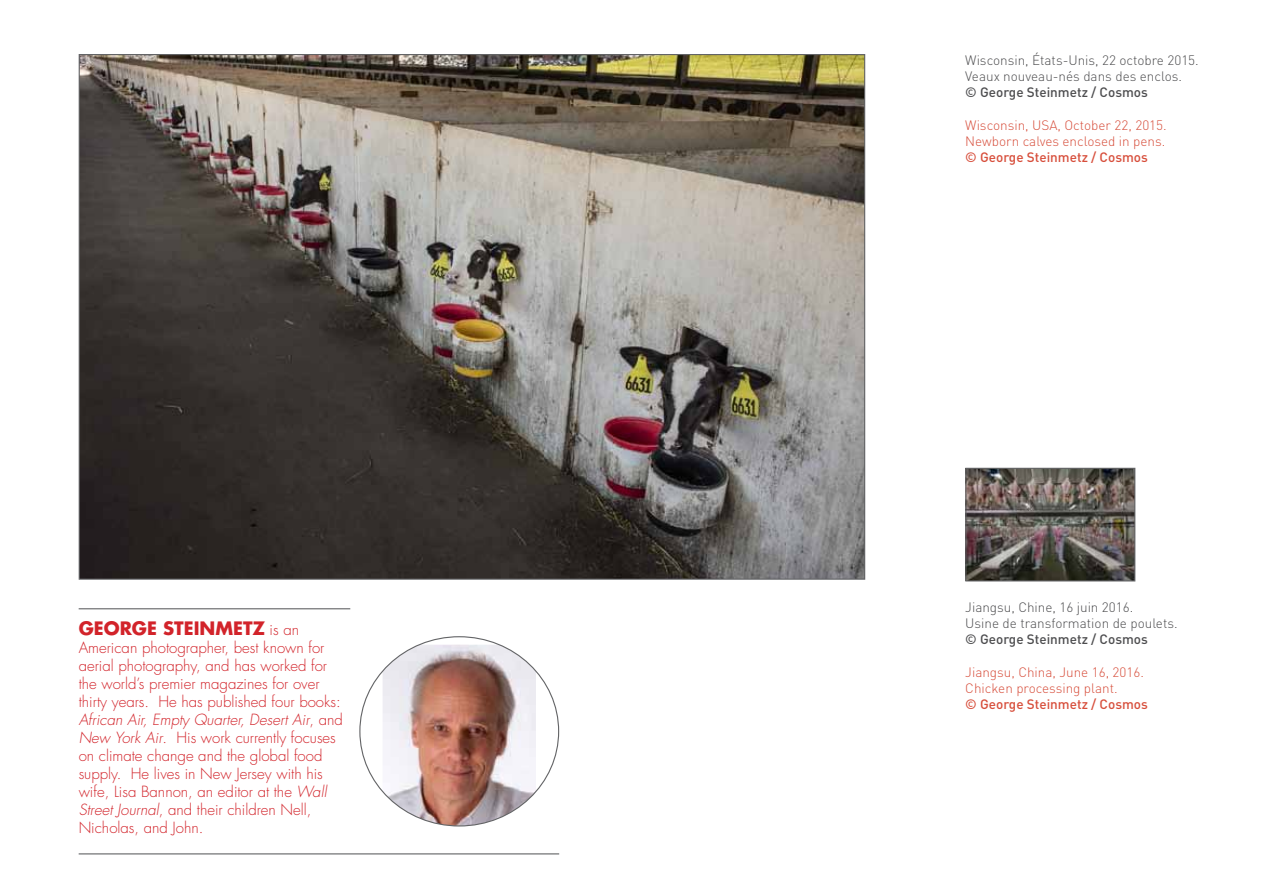
<style>
.page{position:relative;width:1263px;height:893px;background:#fff}
.page>*{position:absolute;margin:0;border:0;box-sizing:border-box;transform-origin:0 0}
.t1{font:700 18px "Futura";color:#d2232a}
.t2{font:300 15px/18px "Futura";color:#d2232a}
.t3{font:300 13.5px/16.2px "DIN";color:#4d4d4f}
.t4{font:300 13.5px/16.2px "DIN";color:#d74e3b}
.t5{font:500 13.5px "DIN";color:#4d4d4f}
.t6{font:500 13.5px "DIN";color:#d74e3b}
.s1{font-weight:300;font-size:15px}
.s2{font-style:italic}
</style>
<div class="page">
<hr style="left:79px;top:608px;width:271px;height:1px;background:#636466">
<img style="left:81px;top:56px;width:782px;height:522px">
<img style="left:383px;top:645px;width:153px;height:181px">
<hr style="left:79px;top:853px;width:480px;height:1px;background:#636466">
<img style="left:967px;top:470px;width:166px;height:109px">
<div style="left:965px;top:468px;width:170px;height:113px;border:1px solid #636466"></div>
<p class="t1" style="left:79px;top:616px;width:222px">GEORGE STEINMETZ <span class="s1">is an</span></p>
<p class="t2" style="left:79px;top:639px;width:266px">American photographer, best known for aerial photography, and has worked for the world’s premier magazines for over thirty years. He has published four books:<br><span class="s2">African Air, Empty Quarter, Desert Air</span>, and <span class="s2">New York Air</span>. His work currently focuses on climate change and the global food supply. He lives in New Jersey with his wife, Lisa Bannon, an editor at the <span class="s2">Wall Street Journal</span>, and their children Nell, Nicholas, and John.</p>
<p class="t3" style="left:965px;top:52px;width:235px">Wisconsin, États-Unis, 22 octobre 2015.<br>Veaux nouveau-nés dans des enclos.</p>
<p class="t5" style="left:965px;top:84px;width:184px">© George Steinmetz / Cosmos</p>
<p class="t4" style="left:965px;top:117px;width:203px">Wisconsin, USA, October 22, 2015.<br>Newborn calves enclosed in pens.</p>
<p class="t6" style="left:965px;top:149px;width:184px">© George Steinmetz / Cosmos</p>
<p class="t3" style="left:965px;top:599px;width:214px">Jiangsu, Chine, 16 juin 2016.<br>Usine de transformation de poulets.</p>
<p class="t5" style="left:965px;top:631px;width:184px">© George Steinmetz / Cosmos</p>
<p class="t4" style="left:965px;top:664px;width:180px">Jiangsu, China, June 16, 2016.<br>Chicken processing plant.</p>
<p class="t6" style="left:965px;top:696px;width:184px">© George Steinmetz / Cosmos</p>
</div>
